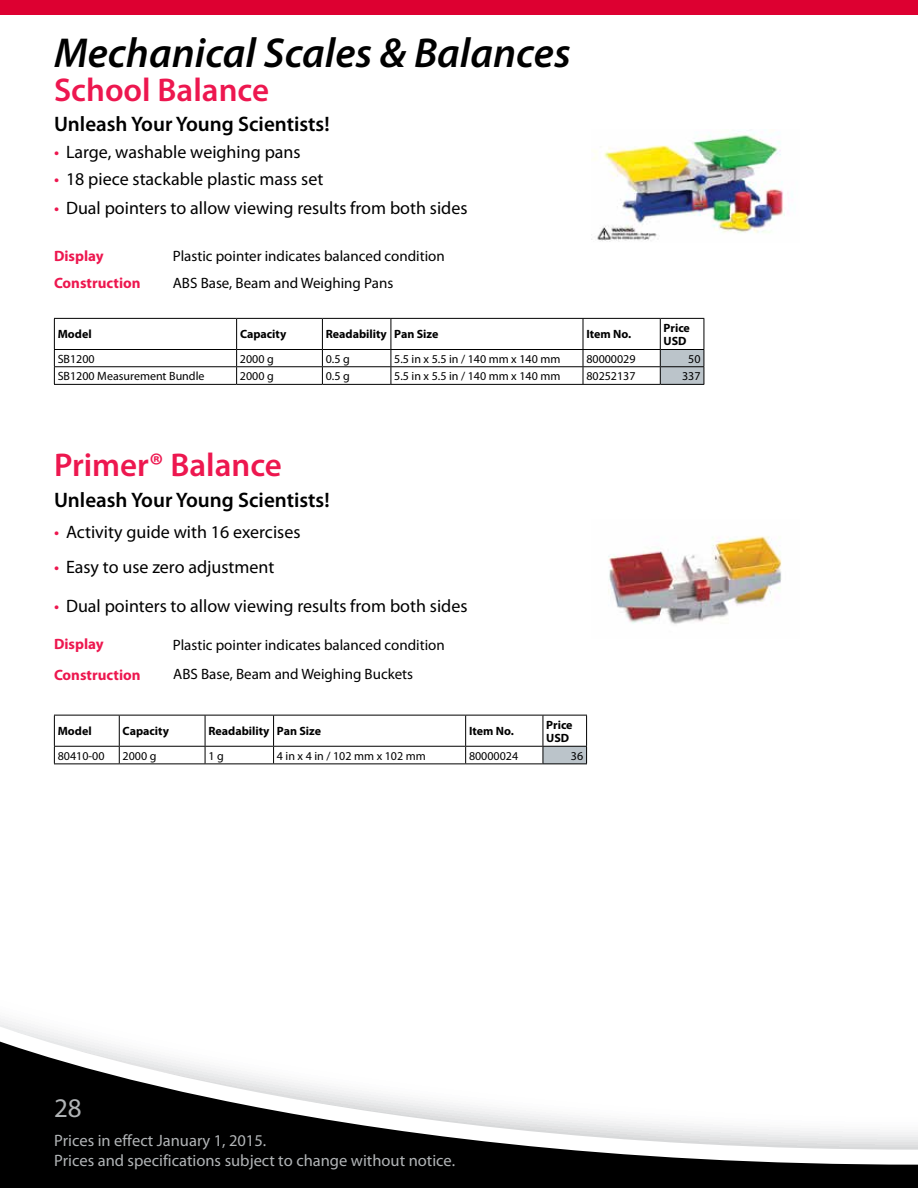
<style>
.page{position:relative;width:918px;height:1188px;background:#fff}
.page>*{position:absolute;margin:0;border:0;box-sizing:border-box;transform-origin:0 0}
.t1{font:italic 600 42px "Myriad Pro";color:#000}
.t2{font:600 33px "Myriad Pro";color:#ed174f}
.t3{font:27px "Myriad Pro";color:#b1b4b6}
.t4{font:600 21px "Myriad Pro";color:#000}
.t5{font:18px "Myriad Pro";color:#000}
.t6{font:16.5px/19.8px "Myriad Pro";color:#b1b4b6}
.t7{font:15px "Myriad Pro";color:#000}
.t8{font:700 15px "Myriad Pro";color:#ed174f}
.t9{font:12px "Myriad Pro";color:#000}
.t10{font:700 12px/12.8px "Myriad Pro";color:#000}
.s1{color:#ed174f}
</style>
<div class="page">
<svg style="left:0;top:1032px;width:918px;height:156px"></svg>
<div style="left:0;top:0;width:918px;height:15px;background:#dd0031"></div>
<hr style="left:54px;top:318px;width:183px;height:1px;background:#000">
<hr style="left:54px;top:319px;width:1px;height:30px;background:#000">
<hr style="left:237px;top:318px;width:85px;height:1px;background:#000">
<hr style="left:236px;top:319px;width:1px;height:30px;background:#000">
<hr style="left:322px;top:318px;width:69px;height:1px;background:#000">
<hr style="left:322px;top:319px;width:1px;height:30px;background:#000">
<hr style="left:391px;top:318px;width:192px;height:1px;background:#000">
<hr style="left:391px;top:319px;width:1px;height:30px;background:#000">
<hr style="left:583px;top:318px;width:77px;height:1px;background:#000">
<hr style="left:583px;top:319px;width:1px;height:30px;background:#000">
<hr style="left:660px;top:318px;width:44px;height:1px;background:#000">
<hr style="left:660px;top:319px;width:1px;height:30px;background:#000">
<hr style="left:704px;top:319px;width:1px;height:30px;background:#000">
<hr style="left:54px;top:349px;width:183px;height:1px;background:#000">
<hr style="left:237px;top:349px;width:85px;height:1px;background:#000">
<hr style="left:322px;top:349px;width:69px;height:1px;background:#000">
<hr style="left:391px;top:349px;width:192px;height:1px;background:#000">
<hr style="left:583px;top:349px;width:77px;height:1px;background:#000">
<hr style="left:660px;top:349px;width:44px;height:1px;background:#000">
<hr style="left:54px;top:366px;width:183px;height:1px;background:#000">
<svg style="left:54px;top:350px;width:1px;height:34px"></svg>
<hr style="left:237px;top:366px;width:85px;height:1px;background:#000">
<svg style="left:236px;top:350px;width:1px;height:34px"></svg>
<hr style="left:322px;top:366px;width:69px;height:1px;background:#000">
<svg style="left:322px;top:350px;width:1px;height:34px"></svg>
<hr style="left:391px;top:366px;width:192px;height:1px;background:#000">
<svg style="left:391px;top:350px;width:1px;height:34px"></svg>
<hr style="left:583px;top:366px;width:77px;height:1px;background:#000">
<svg style="left:583px;top:350px;width:1px;height:34px"></svg>
<svg style="left:660px;top:350px;width:45px;height:34px;background:#aeb6bc"></svg>
<hr style="left:54px;top:384px;width:183px;height:1px;background:#000">
<hr style="left:237px;top:384px;width:85px;height:1px;background:#000">
<hr style="left:322px;top:384px;width:69px;height:1px;background:#000">
<hr style="left:391px;top:384px;width:192px;height:1px;background:#000">
<hr style="left:583px;top:384px;width:77px;height:1px;background:#000">
<hr style="left:660px;top:384px;width:44px;height:1px;background:#000">
<img style="left:591px;top:132px;width:202px;height:110px">
<img style="left:608px;top:536px;width:174px;height:88px">
<div style="left:543px;top:746px;width:44px;height:18px;background:#bbc4ca"></div>
<hr style="left:54px;top:715px;width:65px;height:1px;background:#000">
<hr style="left:54px;top:716px;width:1px;height:30px;background:#000">
<hr style="left:119px;top:715px;width:86px;height:1px;background:#000">
<hr style="left:119px;top:716px;width:1px;height:30px;background:#000">
<hr style="left:205px;top:715px;width:69px;height:1px;background:#000">
<hr style="left:205px;top:716px;width:1px;height:30px;background:#000">
<hr style="left:274px;top:715px;width:192px;height:1px;background:#000">
<hr style="left:273px;top:716px;width:1px;height:30px;background:#000">
<hr style="left:466px;top:715px;width:77px;height:1px;background:#000">
<hr style="left:465px;top:716px;width:1px;height:30px;background:#000">
<hr style="left:543px;top:715px;width:44px;height:1px;background:#000">
<hr style="left:543px;top:716px;width:1px;height:30px;background:#000">
<hr style="left:586px;top:716px;width:1px;height:30px;background:#000">
<hr style="left:54px;top:746px;width:65px;height:1px;background:#000">
<svg style="left:54px;top:747px;width:1px;height:17px"></svg>
<hr style="left:119px;top:746px;width:86px;height:1px;background:#000">
<svg style="left:119px;top:747px;width:1px;height:17px"></svg>
<hr style="left:205px;top:746px;width:69px;height:1px;background:#000">
<svg style="left:205px;top:747px;width:1px;height:17px"></svg>
<hr style="left:274px;top:746px;width:192px;height:1px;background:#000">
<svg style="left:273px;top:747px;width:1px;height:17px"></svg>
<hr style="left:466px;top:746px;width:77px;height:1px;background:#000">
<svg style="left:465px;top:747px;width:1px;height:17px"></svg>
<hr style="left:543px;top:746px;width:44px;height:1px;background:#000">
<svg style="left:543px;top:747px;width:1px;height:17px"></svg>
<svg style="left:586px;top:747px;width:1px;height:17px"></svg>
<hr style="left:54px;top:764px;width:65px;height:1px;background:#000">
<hr style="left:119px;top:764px;width:86px;height:1px;background:#000">
<hr style="left:205px;top:764px;width:69px;height:1px;background:#000">
<hr style="left:274px;top:764px;width:192px;height:1px;background:#000">
<hr style="left:466px;top:764px;width:77px;height:1px;background:#000">
<hr style="left:543px;top:764px;width:44px;height:1px;background:#000">
<h1 class="t1" style="left:54px;top:26px;width:518px">Mechanical Scales &amp; Balances</h1>
<h2 class="t2" style="left:54px;top:69px;width:217px">School Balance</h2>
<p class="t4" style="left:54px;top:111px;width:277px">Unleash Your Young Scientists!</p>
<p class="t5" style="left:54px;top:141px;width:248px"><span class="s1">•</span> Large, washable weighing pans</p>
<p class="t5" style="left:54px;top:168px;width:271px"><span class="s1">•</span> 18 piece stackable plastic mass set</p>
<p class="t5" style="left:54px;top:197px;width:415px"><span class="s1">•</span> Dual pointers to allow viewing results from both sides</p>
<p class="t8" style="left:54px;top:246px;width:51px">Display</p>
<p class="t7" style="left:173px;top:247px;width:274px">Plastic pointer indicates balanced condition</p>
<p class="t8" style="left:54px;top:273px;width:88px">Construction</p>
<p class="t7" style="left:173px;top:274px;width:222px">ABS Base, Beam and Weighing Pans</p>
<p class="t10" style="left:58px;top:328px;width:35px">Model</p>
<p class="t10" style="left:240px;top:328px;width:48px">Capacity</p>
<p class="t10" style="left:326px;top:328px;width:114px">Readability Pan Size</p>
<p class="t10" style="left:586px;top:328px;width:46px">Item No.</p>
<p class="t10" style="left:664px;top:321px;width:28px">Price<br>USD</p>
<p class="t9" style="left:58px;top:351px;width:39px">SB1200</p>
<p class="t9" style="left:240px;top:351px;width:35px">2000 g</p>
<p class="t9" style="left:326px;top:351px;width:26px">0.5 g</p>
<p class="t9" style="left:394px;top:351px;width:168px">5.5 in x 5.5 in / 140 mm x 140 mm</p>
<p class="t9" style="left:586px;top:351px;width:51px">80000029</p>
<p class="t9" style="left:688px;top:351px;width:14px">50</p>
<p class="t9" style="left:58px;top:369px;width:148px">SB1200 Measurement Bundle</p>
<p class="t9" style="left:240px;top:369px;width:35px">2000 g</p>
<p class="t9" style="left:326px;top:369px;width:26px">0.5 g</p>
<p class="t9" style="left:394px;top:369px;width:168px">5.5 in x 5.5 in / 140 mm x 140 mm</p>
<p class="t9" style="left:586px;top:369px;width:51px">80252137</p>
<p class="t9" style="left:682px;top:369px;width:20px">337</p>
<h2 class="t2" style="left:54px;top:444px;width:229px">Primer® Balance</h2>
<p class="t4" style="left:54px;top:487px;width:277px">Unleash Your Young Scientists!</p>
<p class="t5" style="left:54px;top:521px;width:248px"><span class="s1">•</span> Activity guide with 16 exercises</p>
<p class="t5" style="left:54px;top:556px;width:222px"><span class="s1">•</span> Easy to use zero adjustment</p>
<p class="t5" style="left:54px;top:594px;width:415px"><span class="s1">•</span> Dual pointers to allow viewing results from both sides</p>
<p class="t8" style="left:54px;top:635px;width:51px">Display</p>
<p class="t7" style="left:173px;top:636px;width:274px">Plastic pointer indicates balanced condition</p>
<p class="t8" style="left:54px;top:665px;width:88px">Construction</p>
<p class="t7" style="left:173px;top:665px;width:241px">ABS Base, Beam and Weighing Buckets</p>
<p class="t10" style="left:58px;top:724px;width:35px">Model</p>
<p class="t10" style="left:123px;top:724px;width:48px">Capacity</p>
<p class="t10" style="left:208px;top:724px;width:114px">Readability Pan Size</p>
<p class="t10" style="left:469px;top:724px;width:46px">Item No.</p>
<p class="t10" style="left:546px;top:718px;width:28px">Price<br>USD</p>
<p class="t9" style="left:58px;top:748px;width:48px">80410-00</p>
<p class="t9" style="left:123px;top:748px;width:35px">2000 g</p>
<p class="t9" style="left:208px;top:748px;width:17px">1 g</p>
<p class="t9" style="left:277px;top:748px;width:150px">4 in x 4 in / 102 mm x 102 mm</p>
<p class="t9" style="left:469px;top:748px;width:51px">80000024</p>
<p class="t9" style="left:571px;top:748px;width:14px">36</p>
<h3 class="t3" style="left:54px;top:1091px;width:29px">28</h3>
<p class="t6" style="left:54px;top:1131px;width:403px">Prices in effect January 1, 2015.<br>Prices and specifications subject to change without notice.</p>
</div>
